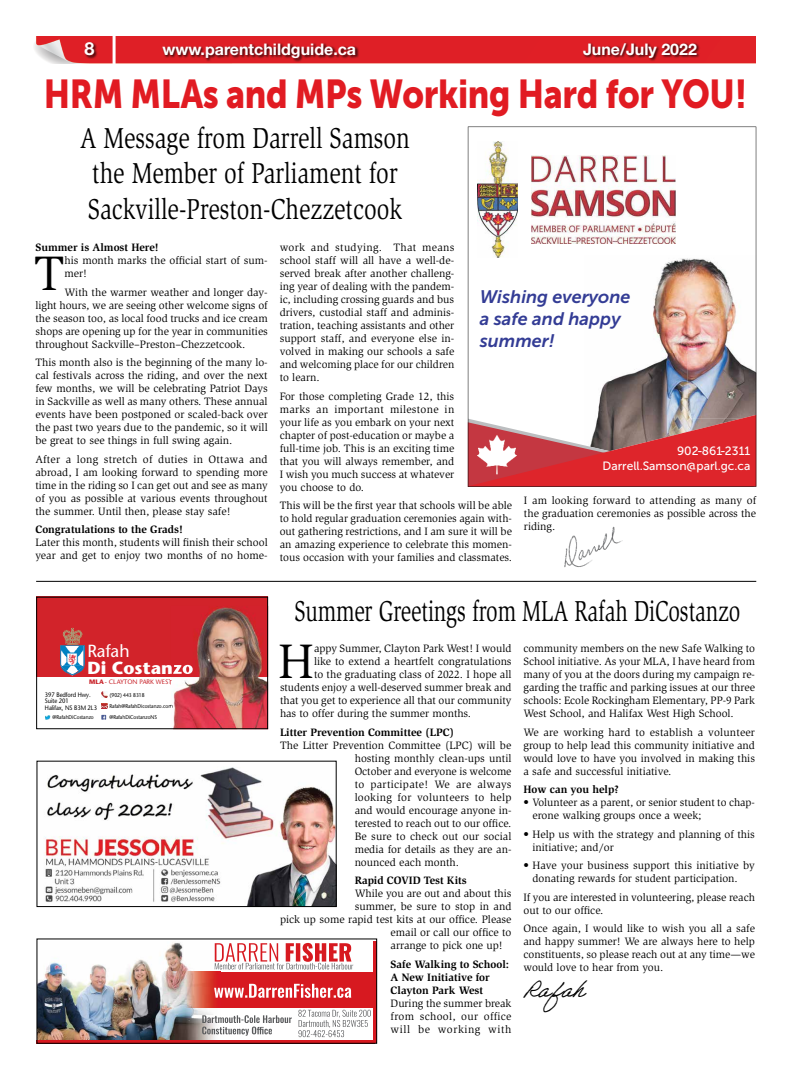
<style>
.page{position:relative;width:792px;height:1080px;background:#fff}
.page>*{position:absolute;margin:0;border:0;box-sizing:border-box;transform-origin:0 0}
.t1{font:49.8px "Slimbach Std";color:#000}
.t2{font:40px "Museo Sans 900";letter-spacing:-.01em;color:#e11b22;scale:.85 1}
.t3{font:29.6px/35.5px "Slimbach Std";color:#000;scale:.8 1}
.t4{font:29.6px "Slimbach Std";color:#000;scale:.73 1}
.t5{font:23px "Adobe Handwriting Ernie";color:#000}
.t6{font:italic 18.1px/21.7px "Museo Sans 700";color:#333c95}
.t7{font:700 18px "Helvetica Neue LT Std";color:#fff}
.t8{font:700 17.5px "Stone Sans";color:#fff}
.t9{font:17.5px "Stone Sans";letter-spacing:-.005em;color:#fff}
.t10{font:700 16px "Helvetica Neue LT Std";color:#fff}
.t11{font:12px/15.2px "Museo Sans 500";color:#fff;text-align:right}
.t12{font:11px/13px "Slimbach Std";color:#000;text-align:justify}
.t13{font:700 11px/13px "Slimbach Std";color:#000}
.t14{font:6.5px "Stone Sans";color:#c9252c}
.t15{font:6.4px/6.4px "Stone Sans";letter-spacing:-.01em;color:#000;scale:.9 1}
.t16{font:5.5px "Stone Sans";color:#000;scale:.9 1}
.s1{font-weight:700}
</style>
<div class="page">
<div style="left:34px;top:36px;width:722px;height:27px;background:#df1f26"></div>
<img style="left:468px;top:127px;width:288px;height:360px">
<div style="left:141px;top:972px;width:232px;height:35px;background:#d71920"></div>
<img style="left:38px;top:943px;width:182px;height:97px">
<img style="left:141px;top:972px;width:79px;height:35px">
<hr style="left:373px;top:941px;width:4px;height:102px;background:#d71920">
<hr style="left:37px;top:1040px;width:338px;height:3px;background:#d71920">
<svg style="left:214px;top:984px;width:137px;height:14px"></svg>
<svg style="left:298px;top:1010px;width:73px;height:27px"></svg>
<svg style="left:202px;top:1015px;width:90px;height:21px"></svg>
<svg style="left:215px;top:943px;width:138px;height:26px"></svg>
<div style="left:36px;top:938px;width:341px;height:106px;border:1px solid #000"></div>
<div style="left:36px;top:597px;width:232px;height:80px;background:#d2232a"></div>
<svg style="left:101px;top:692px;width:6px;height:17px"></svg>
<svg style="left:45px;top:715px;width:5px;height:5px"></svg>
<svg style="left:101px;top:715px;width:5px;height:5px"></svg>
<img style="left:171px;top:606px;width:95px;height:121px">
<img style="left:171px;top:661px;width:22px;height:13px">
<img style="left:60px;top:628px;width:25px;height:40px">
<img style="left:61px;top:646px;width:23px;height:30px">
<div style="left:36px;top:597px;width:232px;height:132px;border:1px solid #000"></div>
<img style="left:44px;top:767px;width:291px;height:138px">
<div style="left:36px;top:761px;width:301px;height:146px;border:1px solid #000"></div>
<img style="left:564px;top:526px;width:59px;height:41px">
<hr style="left:36px;top:581px;width:720px;height:1px;background:#000">
<hr style="left:113px;top:36px;width:3px;height:28px;background:#fff">
<div style="left:84px;top:42px;width:14px;height:17px;background:#000;opacity:.75"></div>
<div style="left:162px;top:43px;width:197px;height:19px;background:#000;opacity:.75"></div>
<div style="left:582px;top:42px;width:118px;height:20px;background:#000;opacity:.75"></div>
<h3 class="t7" style="left:84px;top:38px;width:12px">8</h3>
<h3 class="t10" style="left:162px;top:39px;width:195px">www.parentchildguide.ca</h3>
<h3 class="t10" style="left:583px;top:39px;width:115px">June/July 2022</h3>
<h2 class="t2" style="left:44px;top:71px;width:829px">HRM MLAs and MPs Working Hard for YOU!</h2>
<h3 class="t3" style="left:80px;top:120px;width:414px">A Message from Darrell Samson the Member of Parliament for<br>Sackville-Preston-Chezzetcook</h3>
<p class="t13" style="left:35px;top:241px;width:125px">Summer is Almost Here!</p>
<h1 class="t1" style="left:34px;top:245px;width:32px">T</h1>
<p class="t12" style="left:65px;top:254px;width:205px">his month marks the official start of sum&shy;mer!</p>
<p class="t12" style="left:35px;top:286px;width:234px;text-indent:29px">With the warmer weather and longer day&shy;light hours, we are seeing other welcome signs of the season too, as local food trucks and ice cream shops are opening up for the year in communities throughout Sackville–Preston–Chezzetcook.</p>
<p class="t12" style="left:35px;top:356px;width:234px">This month also is the beginning of the many lo&shy;cal festivals across the riding, and over the next few months, we will be celebrating Patriot Days in Sackville as well as many others. These annual events have been postponed or scaled-back over the past two years due to the pandemic, so it will be great to see things in full swing again.</p>
<p class="t12" style="left:35px;top:453px;width:234px">After a long stretch of duties in Ottawa and abroad, I am looking forward to spending more time in the riding so I can get out and see as many of you as possible at various events throughout the summer. Until then, please stay safe!</p>
<p class="t13" style="left:35px;top:523px;width:149px">Congratulations to the Grads!</p>
<p class="t12" style="left:35px;top:536px;width:234px">Later this month, students will finish their school year and get to enjoy two months of no home-</p>
<p class="t12" style="left:280px;top:241px;width:176px">work and studying. That means school staff will all have a well-de&shy;served break after another challeng&shy;ing year of dealing with the pandem&shy;ic, including crossing guards and bus drivers, custodial staff and adminis&shy;tration, teaching assistants and other support staff, and everyone else in&shy;volved in making our schools a safe and welcoming place for our children to learn.</p>
<p class="t12" style="left:280px;top:390px;width:176px">For those completing Grade 12, this marks an important milestone in your life as you embark on your next chapter of post-education or maybe a full-time job. This is an exciting time that you will always remember, and I wish you much success at whatever you choose to do.</p>
<p class="t12" style="left:280px;top:499px;width:234px">This will be the first year that schools will be able to hold regular graduation ceremonies again with&shy;out gathering restrictions, and I am sure it will be an amazing experience to celebrate this momen&shy;tous occasion with your families and classmates.</p>
<p class="t12" style="left:524px;top:494px;width:234px">I am looking forward to attending as many of the graduation ceremonies as possible across the riding.</p>
<h3 class="t6" style="left:480px;top:286px;width:152px">Wishing everyone a safe and happy summer!</h3>
<p class="t11" style="left:602px;top:444px;width:149px">902-861-2311<br>Darrell.Samson@parl.gc.ca</p>
<h3 class="t9" style="left:87px;top:640px;width:44px">Rafah</h3>
<h3 class="t8" style="left:87px;top:657px;width:107px">Di Costanzo</h3>
<p class="t14" style="left:89px;top:678px;width:84px"><span class="s1">MLA</span> - CLAYTON PARK WEST</p>
<p class="t16" style="left:110px;top:702px;width:72px">Rafah@RafahDicostanzo.com</p>
<p class="t15" style="left:45px;top:691px;width:59px">397 Bedford Hwy.<br>Suite 201<br>Halifax, NS B3M 2L3</p>
<p class="t16" style="left:110px;top:692px;width:40px">(902) 443 8318</p>
<p class="t16" style="left:53px;top:714px;width:47px">@RafahDiCostanzo</p>
<p class="t16" style="left:109px;top:714px;width:54px">@RafahDiCostanzoNS</p>
<h3 class="t4" style="left:295px;top:594px;width:612px">Summer Greetings from MLA Rafah DiCostanzo</h3>
<h1 class="t1" style="left:278px;top:633px;width:37px">H</h1>
<p class="t12" style="left:314px;top:642px;width:199px">appy Summer, Clayton Park West! I would</p>
<p class="t12" style="left:314px;top:655px;width:199px">like to extend a heartfelt congratulations</p>
<p class="t12" style="left:314px;top:668px;width:199px">to the graduating class of 2022. I hope all</p>
<p class="t12" style="left:280px;top:681px;width:233px">students enjoy a well-deserved summer break and</p>
<p class="t12" style="left:280px;top:694px;width:233px">that you get to experience all that our community</p>
<p class="t12" style="left:280px;top:707px;width:193px">has to offer during the summer months.</p>
<p class="t13" style="left:280px;top:726px;width:176px">Litter Prevention Committee (LPC)</p>
<p class="t12" style="left:355px;top:739px;width:158px;text-indent:-75px">The Litter Prevention Committee (LPC) will be hosting monthly clean-ups until October and everyone is welcome to participate! We are always looking for volunteers to help and would encourage anyone in&shy;terested to reach out to our office.<br>Be sure to check out our social media for details as they are an&shy;nounced each month.</p>
<p class="t13" style="left:355px;top:874px;width:113px">Rapid COVID Test Kits</p>
<p class="t12" style="left:355px;top:887px;width:158px">While you are out and about this</p>
<p class="t12" style="left:355px;top:900px;width:158px">summer, be sure to stop in and</p>
<p class="t12" style="left:280px;top:913px;width:233px">pick up some rapid test kits at our office. Please</p>
<p class="t12" style="left:391px;top:926px;width:122px">email or call our office to</p>
<p class="t12" style="left:391px;top:939px;width:114px">arrange to pick one up!</p>
<p class="t13" style="left:391px;top:958px;width:120px">Safe Walking to School:<br>A New Initiative for<br>Clayton Park West</p>
<p class="t12" style="left:391px;top:997px;width:122px">During the summer break from school, our office will be working with</p>
<p class="t12" style="left:524px;top:642px;width:233px">community members on the new Safe Walking to School initiative. As your MLA, I have heard from many of you at the doors during my campaign re&shy;garding the traffic and parking issues at our three schools: Ecole Rockingham Elementary, PP-9 Park West School, and Halifax West High School.</p>
<p class="t12" style="left:524px;top:726px;width:233px">We are working hard to establish a volunteer group to help lead this community initiative and would love to have you involved in making this a safe and successful initiative.</p>
<p class="t13" style="left:524px;top:783px;width:97px">How can you help?</p>
<p class="t12" style="left:533px;top:796px;width:224px;text-indent:-9px">• Volunteer as a parent, or senior student to chap&shy;erone walking groups once a week;</p>
<p class="t12" style="left:533px;top:828px;width:224px;text-indent:-9px">• Help us with the strategy and planning of this initiative; and/or</p>
<p class="t12" style="left:533px;top:859px;width:224px;text-indent:-9px">• Have your business support this initiative by donating rewards for student participation.</p>
<p class="t12" style="left:524px;top:891px;width:233px">If you are interested in volunteering, please reach out to our office.</p>
<p class="t12" style="left:524px;top:922px;width:233px">Once again, I would like to wish you all a safe and happy summer! We are always here to help constituents, so please reach out at any time—we would love to hear from you.</p>
<h3 class="t5" style="left:524px;top:975px;width:62px">Rafah</h3>
</div>
